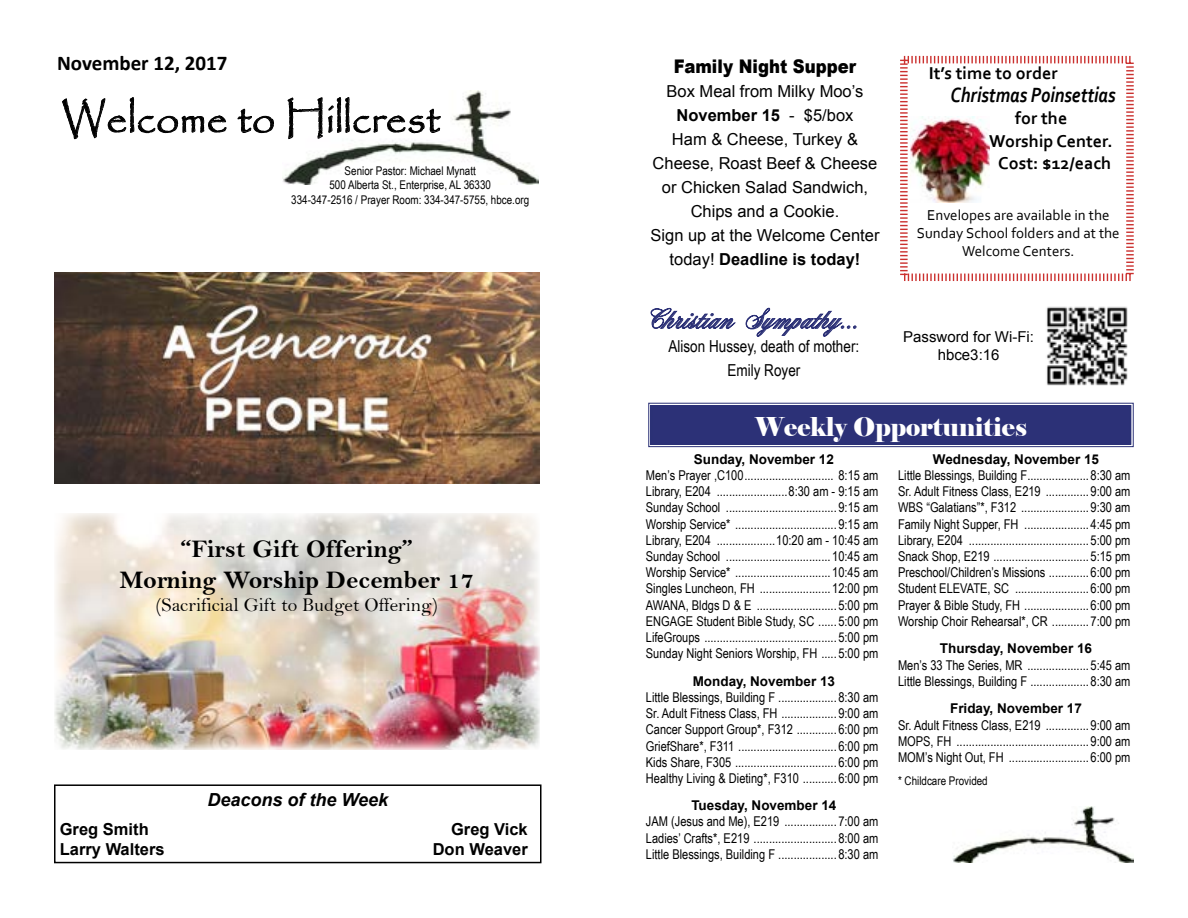
<style>
.page{position:relative;width:1188px;height:918px;background:#fff}
.page>*{position:absolute;margin:0;border:0;box-sizing:border-box;transform-origin:0 0}
.t1{font:42px "Papyrus";color:#000}
.t2{font:30px "Aerolite C Pone";color:#2b3076}
.t3{font:25.8px "Elephant";color:#fff;scale:.96 1}
.t4{font:25.5px/30.6px "Bell MT Bold";color:#000;text-align:center}
.t5{font:italic 700 21.6px "Corbel";color:#000;scale:.83 1}
.t6{font:700 21px "Calibri";color:#000}
.t7{font:19.5px "Bell";color:#000}
.t8{font:900 18.75px "Arial";color:#000;scale:.88 1}
.t9{font:700 18px "Corbel";color:#000}
.t10{font:italic 700 18px "Arial";color:#000}
.t11{font:16.5px/24px "Arial";color:#000;text-align:center}
.t12{font:700 16.5px "Arial";color:#000}
.t13{font:16.5px/24px "Arial Narrow";color:#000;text-align:center}
.t14{font:15px/18px "Corbel";color:#000;text-align:center}
.t15{font:15px/18px "Arial";color:#000;text-align:center}
.t16{font:13.5px/16.2px "Arial Narrow";color:#000;text-align:justify}
.t17{font:700 13.5px "Arial";color:#000}
.t18{font:12px/14.4px "Arial Narrow";color:#000;text-align:center}
.s1{font-weight:700}
</style>
<div class="page">
<div style="left:54px;top:784px;width:488px;height:79px;border:2px solid #000"></div>
<img style="left:282px;top:90px;width:256px;height:94px">
<svg style="left:62px;top:97px;width:165px;height:43px"></svg>
<svg style="left:237px;top:108px;width:37px;height:26px"></svg>
<svg style="left:287px;top:90px;width:154px;height:95px"></svg>
<img style="left:1046px;top:306px;width:82px;height:80px">
<svg style="left:648px;top:402px;width:486px;height:45px;background:#3d4282"></svg>
<div style="left:651px;top:405px;width:480px;height:40px;border:2px solid #2b3176"></div>
<svg style="left:651px;top:308px;width:85px;height:21px"></svg>
<svg style="left:746px;top:308px;width:110px;height:29px"></svg>
<img style="left:54px;top:272px;width:486px;height:212px">
<img style="left:54px;top:513px;width:486px;height:237px">
<svg style="left:900px;top:55px;width:234px;height:226px"></svg>
<img style="left:910px;top:116px;width:79px;height:87px">
<img style="left:952px;top:807px;width:182px;height:56px">
<h3 class="t6" style="left:57px;top:49px;width:172px">November 12, 2017</h3>
<h1 class="t1" style="left:62px;top:93px;width:380px">Welcome to Hillcrest</h1>
<p class="t18" style="left:291px;top:163px;width:239px">Senior Pastor: Michael Mynatt<br>500 Alberta St., Enterprise, AL 36330<br>334-347-2516 / Prayer Room: 334-347-5755, hbce.org</p>
<h3 class="t4" style="left:119px;top:534px;width:356px">“First Gift Offering”<br>Morning Worship December 17</h3>
<h3 class="t7" style="left:156px;top:593px;width:283px">(Sacrificial Gift to Budget Offering)</h3>
<h3 class="t10" style="left:207px;top:788px;width:182px">Deacons of the Week</h3>
<p class="t12" style="left:60px;top:818px;width:90px">Greg Smith</p>
<p class="t12" style="left:451px;top:818px;width:78px">Greg Vick</p>
<p class="t12" style="left:60px;top:838px;width:106px">Larry Walters</p>
<p class="t12" style="left:433px;top:838px;width:97px">Don Weaver</p>
<h3 class="t8" style="left:674px;top:53px;width:209px">Family Night Supper</h3>
<p class="t11" style="left:651px;top:80px;width:230px">Box Meal from Milky Moo’s<br><span class="s1">November 15</span> - $5/box<br>Ham &amp; Cheese, Turkey &amp;<br>Cheese, Roast Beef &amp; Cheese or Chicken Salad Sandwich,<br>Chips and a Cookie.<br>Sign up at the Welcome Center today! <span class="s1">Deadline is today!</span></p>
<h2 class="t2" style="left:647px;top:304px;width:213px">Christian Sympathy...</h2>
<p class="t13" style="left:668px;top:334px;width:192px">Alison Hussey, death of mother:<br>Emily Royer</p>
<h3 class="t9" style="left:929px;top:62px;width:130px">It’s time to order</h3>
<h3 class="t5" style="left:950px;top:81px;width:201px">Christmas Poinsettias</h3>
<h3 class="t9" style="left:1015px;top:107px;width:54px">for the</h3>
<h3 class="t9" style="left:989px;top:130px;width:125px">Worship Center.</h3>
<h3 class="t9" style="left:998px;top:152px;width:115px">Cost: $12/each</h3>
<p class="t14" style="left:917px;top:205px;width:204px">Envelopes are available in the<br>Sunday School folders and at the<br>Welcome Centers.</p>
<p class="t15" style="left:903px;top:328px;width:132px">Password for Wi-Fi: hbce3:16</p>
<h3 class="t3" style="left:755px;top:410px;width:285px">Weekly Opportunities</h3>
<p class="t17" style="left:694px;top:450px;width:142px">Sunday, November 12</p>
<p class="t16" style="left:646px;top:467px;width:234px">Men’s Prayer ,C100............................. 8:15 am Library, E204 .......................8:30 am - 9:15 am Sunday School .................................... 9:15 am Worship Service* ................................. 9:15 am Library, E204 ...................10:20 am - 10:45 am Sunday School .................................. 10:45 am Worship Service* ............................... 10:45 am Singles Luncheon, FH ....................... 12:00 pm AWANA, Bldgs D &amp; E .......................... 5:00 pm ENGAGE Student Bible Study, SC ...... 5:00 pm LifeGroups ........................................... 5:00 pm Sunday Night Seniors Worship, FH ..... 5:00 pm</p>
<p class="t17" style="left:693px;top:672px;width:144px">Monday, November 13</p>
<p class="t16" style="left:646px;top:689px;width:234px">Little Blessings, Building F ................... 8:30 am Sr. Adult Fitness Class, FH .................. 9:00 am Cancer Support Group*, F312 ............. 6:00 pm GriefShare*, F311 ................................ 6:00 pm Kids Share, F305 ................................. 6:00 pm Healthy Living &amp; Dieting*, F310 ........... 6:00 pm</p>
<p class="t17" style="left:691px;top:797px;width:147px">Tuesday, November 14</p>
<p class="t16" style="left:646px;top:813px;width:234px">JAM (Jesus and Me), E219 ................. 7:00 am Ladies’ Crafts*, E219 ........................... 8:00 am Little Blessings, Building F ................... 8:30 am</p>
<p class="t17" style="left:933px;top:450px;width:168px">Wednesday, November 15</p>
<p class="t16" style="left:898px;top:467px;width:234px">Little Blessings, Building F.................... 8:30 am Sr. Adult Fitness Class, E219 .............. 9:00 am WBS “Galatians”*, F312 ...................... 9:30 am Family Night Supper, FH ..................... 4:45 pm Library, E204 ....................................... 5:00 pm Snack Shop, E219 ............................... 5:15 pm Preschool/Children’s Missions ............. 6:00 pm Student ELEVATE, SC ........................ 6:00 pm Prayer &amp; Bible Study, FH ..................... 6:00 pm Worship Choir Rehearsal*, CR ............ 7:00 pm</p>
<p class="t17" style="left:940px;top:640px;width:154px">Thursday, November 16</p>
<p class="t16" style="left:898px;top:656px;width:234px">Men’s 33 The Series, MR .................... 5:45 am<br>Little Blessings, Building F ................... 8:30 am</p>
<p class="t17" style="left:950px;top:700px;width:133px">Friday, November 17</p>
<p class="t16" style="left:898px;top:716px;width:234px">Sr. Adult Fitness Class, E219 .............. 9:00 am MOPS, FH ........................................... 9:00 am MOM’s Night Out, FH .......................... 6:00 pm</p>
<p class="t18" style="left:898px;top:774px;width:91px">* Childcare Provided</p>
</div>
